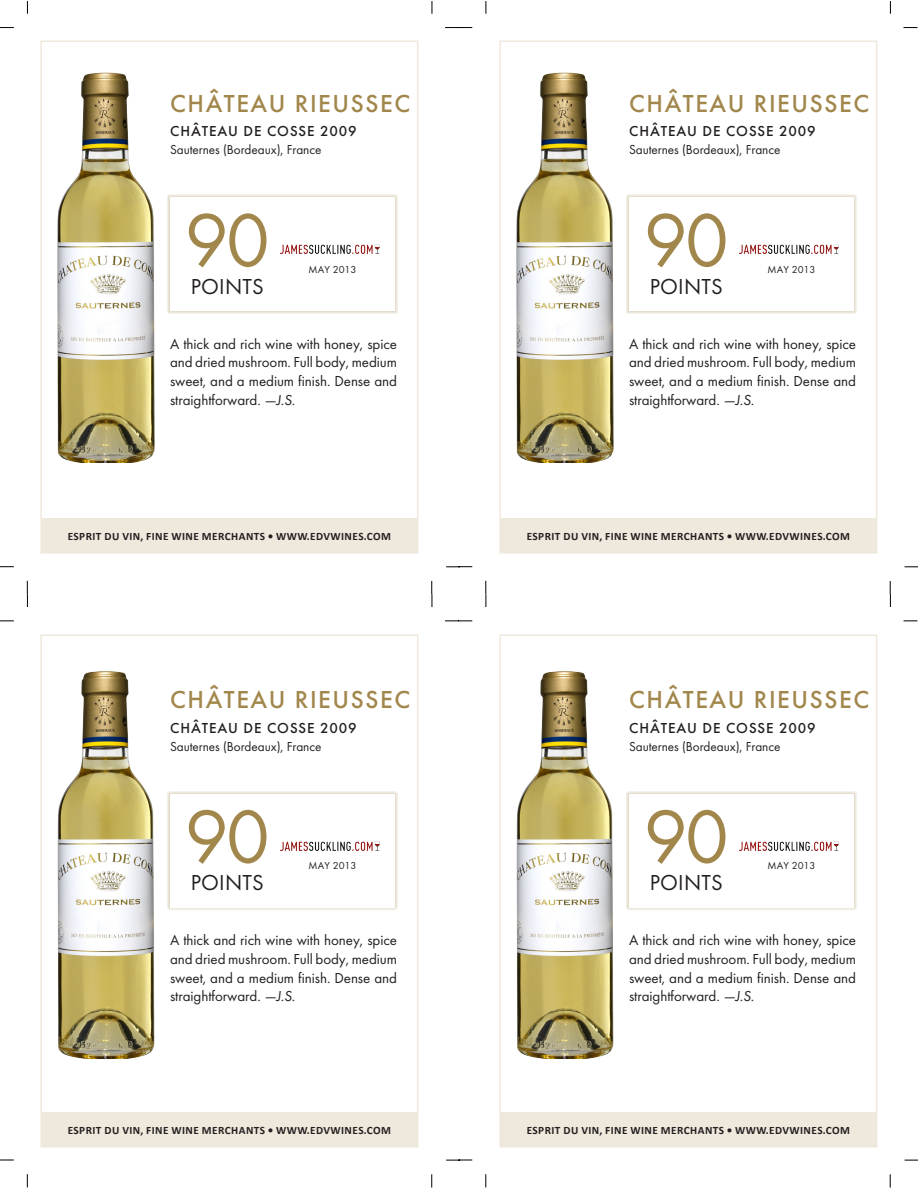
<style>
.page{position:relative;width:918px;height:1188px;background:#fff}
.page>*{position:absolute;margin:0;border:0;box-sizing:border-box;transform-origin:0 0}
.t1{font:78px "Futura PT";letter-spacing:-.04em;color:#a2874c}
.t2{font:500 25.5px "Futura PT";letter-spacing:.06em;color:#a2874c}
.t3{font:22.5px "Futura PT";letter-spacing:.01em;color:#231f20}
.Para_Body{font:15px/18.8px "Futura PT";letter-spacing:-.005em;color:#231f20;text-align:justify}
.t4{font:500 15px "Futura PT";letter-spacing:.06em;color:#231f20}
.Para_Body-2{font:13.5px "Futura PT";letter-spacing:-.005em;color:#231f20}
.t5{font:700 11.25px "Calibri";letter-spacing:.04em;color:#231f20}
.t6{font:10.5px "Futura PT";color:#231f20}
.s1{font-style:italic}
</style>
<div class="page">
<svg style="left:27px;top:1px;width:1px;height:13px"></svg>
<svg style="left:0;top:27px;width:14px;height:1px"></svg>
<svg style="left:0;top:566px;width:14px;height:1px"></svg>
<svg style="left:432px;top:1px;width:1px;height:13px"></svg>
<svg style="left:486px;top:1px;width:1px;height:13px"></svg>
<svg style="left:445px;top:27px;width:27px;height:1px"></svg>
<svg style="left:446px;top:566px;width:26px;height:2px"></svg>
<svg style="left:890px;top:1px;width:1px;height:13px"></svg>
<svg style="left:904px;top:27px;width:13px;height:1px"></svg>
<svg style="left:905px;top:567px;width:13px;height:1px"></svg>
<svg style="left:27px;top:581px;width:1px;height:26px"></svg>
<svg style="left:0;top:621px;width:14px;height:1px"></svg>
<svg style="left:0;top:1160px;width:14px;height:1px"></svg>
<svg style="left:27px;top:1174px;width:1px;height:13px"></svg>
<svg style="left:431px;top:581px;width:2px;height:26px"></svg>
<svg style="left:431px;top:1174px;width:1px;height:14px"></svg>
<svg style="left:486px;top:581px;width:1px;height:26px"></svg>
<svg style="left:445px;top:621px;width:27px;height:1px"></svg>
<svg style="left:446px;top:1160px;width:26px;height:1px"></svg>
<svg style="left:486px;top:1174px;width:1px;height:13px"></svg>
<svg style="left:890px;top:581px;width:1px;height:26px"></svg>
<svg style="left:904px;top:621px;width:13px;height:1px"></svg>
<svg style="left:905px;top:1160px;width:13px;height:1px"></svg>
<svg style="left:890px;top:1174px;width:1px;height:14px"></svg>
<div style="left:40px;top:40px;width:378px;height:514px;border:2px solid #efe8dc"></div>
<div style="left:41px;top:519px;width:377px;height:34px;background:#efe8dc"></div>
<div style="left:40px;top:634px;width:378px;height:514px;border:2px solid #efe8dc"></div>
<div style="left:41px;top:1113px;width:377px;height:34px;background:#efe8dc"></div>
<div style="left:499px;top:40px;width:378px;height:514px;border:2px solid #efe8dc"></div>
<div style="left:500px;top:519px;width:377px;height:34px;background:#efe8dc"></div>
<div style="left:499px;top:634px;width:378px;height:514px;border:2px solid #efe8dc"></div>
<div style="left:500px;top:1113px;width:377px;height:34px;background:#efe8dc"></div>
<img style="left:57px;top:72px;width:98px;height:390px">
<img style="left:516px;top:72px;width:98px;height:390px">
<img style="left:516px;top:671px;width:98px;height:388px">
<img style="left:57px;top:671px;width:98px;height:388px">
<div style="left:167px;top:194px;width:231px;height:120px;background:#a2874c;opacity:.65"></div>
<div style="left:170px;top:198px;width:225px;height:113px;background:#fff"></div>
<img style="left:280px;top:244px;width:100px;height:10px">
<div style="left:626px;top:194px;width:231px;height:120px;background:#a2874c;opacity:.65"></div>
<div style="left:629px;top:198px;width:225px;height:113px;background:#fff"></div>
<img style="left:739px;top:244px;width:100px;height:10px">
<div style="left:626px;top:791px;width:231px;height:120px;background:#a2874c;opacity:.65"></div>
<div style="left:629px;top:794px;width:225px;height:113px;background:#fff"></div>
<img style="left:739px;top:841px;width:100px;height:10px">
<div style="left:167px;top:791px;width:231px;height:120px;background:#a2874c;opacity:.65"></div>
<div style="left:170px;top:794px;width:225px;height:113px;background:#fff"></div>
<img style="left:280px;top:841px;width:100px;height:10px">
<p class="t2" style="left:170px;top:88px;width:242px">CHÂTEAU RIEUSSEC</p>
<p class="t4" style="left:170px;top:122px;width:188px">CHÂTEAU DE COSSE 2009</p>
<p class="Para_Body-2" style="left:170px;top:142px;width:153px">Sauternes (Bordeaux), France</p>
<p class="t1" style="left:185px;top:194px;width:87px">90</p>
<p class="t3" style="left:191px;top:273px;width:75px">POINTS</p>
<p class="t6" style="left:309px;top:263px;width:49px">MAY 2013</p>
<p class="t2" style="left:629px;top:88px;width:242px">CHÂTEAU RIEUSSEC</p>
<p class="t4" style="left:629px;top:122px;width:188px">CHÂTEAU DE COSSE 2009</p>
<p class="Para_Body-2" style="left:629px;top:142px;width:153px">Sauternes (Bordeaux), France</p>
<p class="t1" style="left:644px;top:194px;width:87px">90</p>
<p class="t3" style="left:650px;top:273px;width:75px">POINTS</p>
<p class="t6" style="left:768px;top:263px;width:49px">MAY 2013</p>
<p class="Para_Body" style="left:170px;top:334px;width:229px">A thick and rich wine with honey, spice and dried mushroom. Full body, medium sweet, and a medium finish. Dense and straightforward. <span class="s1">—J.S.</span></p>
<p class="Para_Body" style="left:629px;top:334px;width:229px">A thick and rich wine with honey, spice and dried mushroom. Full body, medium sweet, and a medium finish. Dense and straightforward. <span class="s1">—J.S.</span></p>
<p class="t5" style="left:68px;top:529px;width:325px">ESPRIT DU VIN, FINE WINE MERCHANTS • WWW.EDVWINES.COM</p>
<p class="t5" style="left:527px;top:529px;width:325px">ESPRIT DU VIN, FINE WINE MERCHANTS • WWW.EDVWINES.COM</p>
<p class="t2" style="left:170px;top:684px;width:242px">CHÂTEAU RIEUSSEC</p>
<p class="t4" style="left:170px;top:719px;width:188px">CHÂTEAU DE COSSE 2009</p>
<p class="Para_Body-2" style="left:170px;top:738px;width:153px">Sauternes (Bordeaux), France</p>
<p class="t2" style="left:629px;top:684px;width:242px">CHÂTEAU RIEUSSEC</p>
<p class="t4" style="left:629px;top:719px;width:188px">CHÂTEAU DE COSSE 2009</p>
<p class="Para_Body-2" style="left:629px;top:738px;width:153px">Sauternes (Bordeaux), France</p>
<p class="t1" style="left:185px;top:790px;width:87px">90</p>
<p class="t3" style="left:191px;top:869px;width:75px">POINTS</p>
<p class="t6" style="left:309px;top:860px;width:49px">MAY 2013</p>
<p class="t1" style="left:644px;top:790px;width:87px">90</p>
<p class="t3" style="left:650px;top:869px;width:75px">POINTS</p>
<p class="t6" style="left:768px;top:860px;width:49px">MAY 2013</p>
<p class="Para_Body" style="left:170px;top:931px;width:229px">A thick and rich wine with honey, spice and dried mushroom. Full body, medium sweet, and a medium finish. Dense and straightforward. <span class="s1">—J.S.</span></p>
<p class="Para_Body" style="left:629px;top:931px;width:229px">A thick and rich wine with honey, spice and dried mushroom. Full body, medium sweet, and a medium finish. Dense and straightforward. <span class="s1">—J.S.</span></p>
<p class="t5" style="left:68px;top:1123px;width:325px">ESPRIT DU VIN, FINE WINE MERCHANTS • WWW.EDVWINES.COM</p>
<p class="t5" style="left:527px;top:1123px;width:325px">ESPRIT DU VIN, FINE WINE MERCHANTS • WWW.EDVWINES.COM</p>
</div>
